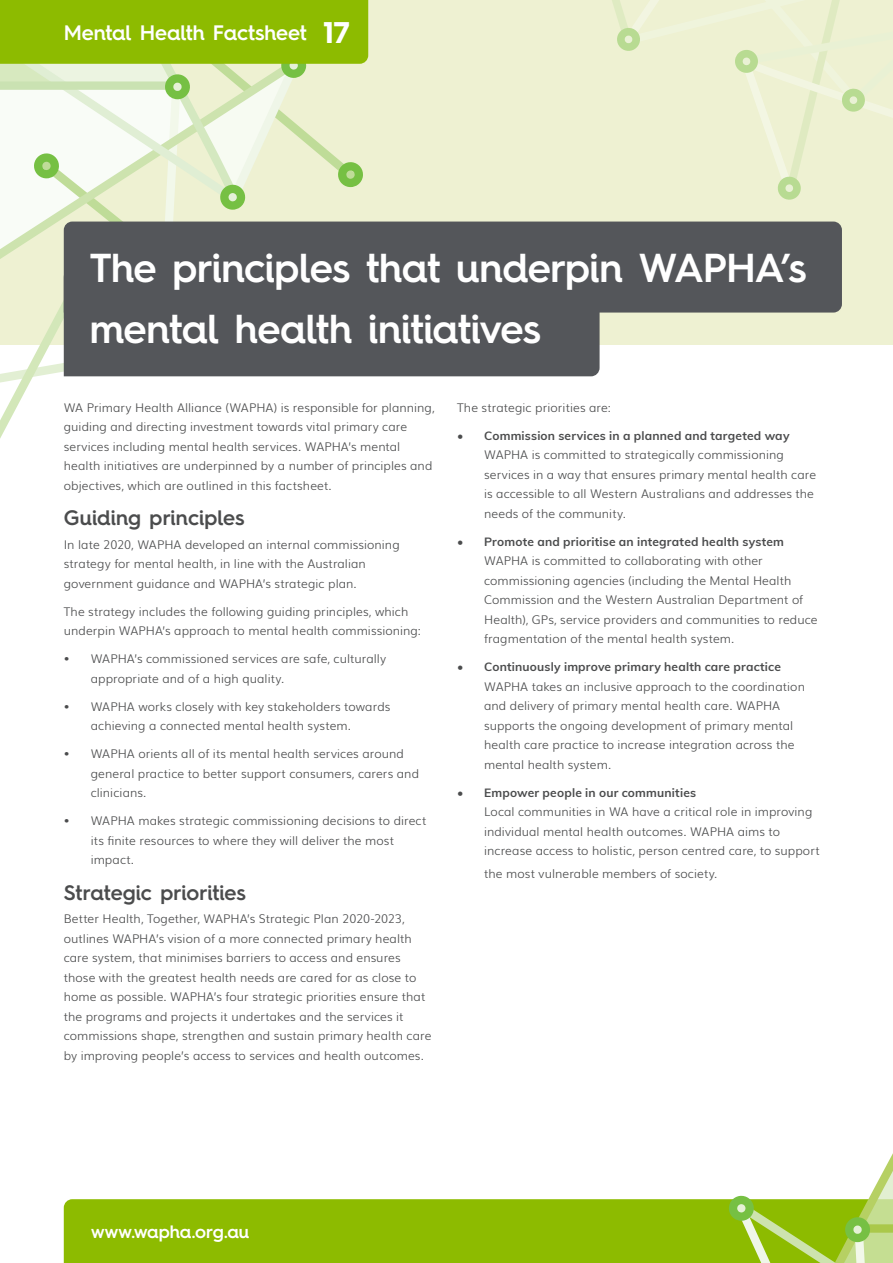
<style>
.page{position:relative;width:893px;height:1263px;background:#fff}
.page>*{position:absolute;margin:0;border:0;box-sizing:border-box;transform-origin:0 0}
.t1{font:600 40.5px "Hurme Geometric Sans 4";letter-spacing:-.02em;color:#fff}
.t2{font:600 21px "Hurme Geometric Sans 4";letter-spacing:-.005em;color:#4b4c4d}
.t3{font:600 21px "Hurme Geometric Sans 4";letter-spacing:-.01em;color:#fff}
.t4{font:600 18px "Hurme Geometric Sans 4";letter-spacing:-.005em;color:#fff}
.t5{font:300 12px/19.5px "Muli";letter-spacing:.005em;color:#4b4c4d}
.s1{font-weight:700;font-size:30px}
.s2{font-weight:700}
</style>
<div class="page">
<div style="left:0;top:0;width:893px;height:345px;background:#eef1d2"></div>
<svg style="left:612px;top:0;width:281px;height:200px"></svg>
<svg style="left:0;top:0;width:368px;height:439px"></svg>
<div style="left:64px;top:1199px;width:664px;height:64px;background:#8dbb00"></div>
<svg style="left:728px;top:1153px;width:165px;height:110px"></svg>
<div style="left:64px;top:222px;width:778px;height:91px;background:#54565a"></div>
<div style="left:64px;top:269px;width:536px;height:107px;background:#54565a"></div>
<h1 class="t3" style="left:64px;top:18px;width:287px">Mental Health Factsheet <span class="s1">17</span></h1>
<h1 class="t1" style="left:90px;top:239px;width:718px">The principles that underpin WAPHA’s</h1>
<h1 class="t1" style="left:90px;top:300px;width:453px">mental health initiatives</h1>
<p class="t5" style="left:64px;top:397px;width:372px">WA Primary Health Alliance (WAPHA) is responsible for planning, guiding and directing investment towards vital primary care services including mental health services. WAPHA’s mental health initiatives are underpinned by a number of principles and objectives, which are outlined in this factsheet.</p>
<p class="t2" style="left:64px;top:503px;width:182px">Guiding principles</p>
<p class="t5" style="left:64px;top:534px;width:338px">In late 2020, WAPHA developed an internal commissioning strategy for mental health, in line with the Australian government guidance and WAPHA’s strategic plan.</p>
<p class="t5" style="left:64px;top:601px;width:359px">The strategy includes the following guiding principles, which underpin WAPHA’s approach to mental health commissioning:</p>
<p class="t5" style="left:91px;top:648px;width:297px;text-indent:-27px">• WAPHA’s commissioned services are safe, culturally appropriate and of a high quality.</p>
<p class="t5" style="left:91px;top:696px;width:301px;text-indent:-27px">• WAPHA works closely with key stakeholders towards achieving a connected mental health system.</p>
<p class="t5" style="left:91px;top:743px;width:330px;text-indent:-27px">• WAPHA orients all of its mental health services around general practice to better support consumers, carers and clinicians.</p>
<p class="t5" style="left:91px;top:810px;width:337px;text-indent:-27px">• WAPHA makes strategic commissioning decisions to direct its finite resources to where they will deliver the most impact.</p>
<p class="t2" style="left:64px;top:877px;width:184px">Strategic priorities</p>
<p class="t5" style="left:64px;top:908px;width:369px">Better Health, Together, WAPHA’s Strategic Plan 2020-2023, outlines WAPHA’s vision of a more connected primary health care system, that minimises barriers to access and ensures those with the greatest health needs are cared for as close to home as possible. WAPHA’s four strategic priorities ensure that the programs and projects it undertakes and the services it commissions shape, strengthen and sustain primary health care by improving people’s access to services and health outcomes.</p>
<p class="t5" style="left:457px;top:397px;width:155px">The strategic priorities are:</p>
<p class="t5" style="left:484px;top:425px;width:333px;text-indent:-27px"><span class="s2">• Commission services in a planned and targeted way </span>WAPHA is committed to strategically commissioning services in a way that ensures primary mental health care is accessible to all Western Australians and addresses the needs of the community.</p>
<p class="t5" style="left:484px;top:531px;width:335px;text-indent:-27px"><span class="s2">• Promote and prioritise an integrated health system </span>WAPHA is committed to collaborating with other commissioning agencies (including the Mental Health Commission and the Western Australian Department of Health), GPs, service providers and communities to reduce fragmentation of the mental health system.</p>
<p class="t5" style="left:484px;top:656px;width:322px;text-indent:-27px"><span class="s2">• Continuously improve primary health care practice </span>WAPHA takes an inclusive approach to the coordination and delivery of primary mental health care. WAPHA supports the ongoing development of primary mental health care practice to increase integration across the mental health system.</p>
<p class="t5" style="left:484px;top:782px;width:337px;text-indent:-27px"><span class="s2">• Empower people in our communities<br></span>Local communities in WA have a critical role in improving individual mental health outcomes. WAPHA aims to increase access to holistic, person centred care, to support</p>
<p class="t5" style="left:484px;top:863px;width:235px">the most vulnerable members of society.</p>
<h3 class="t4" style="left:91px;top:1219px;width:160px">www.wapha.org.au</h3>
</div>
